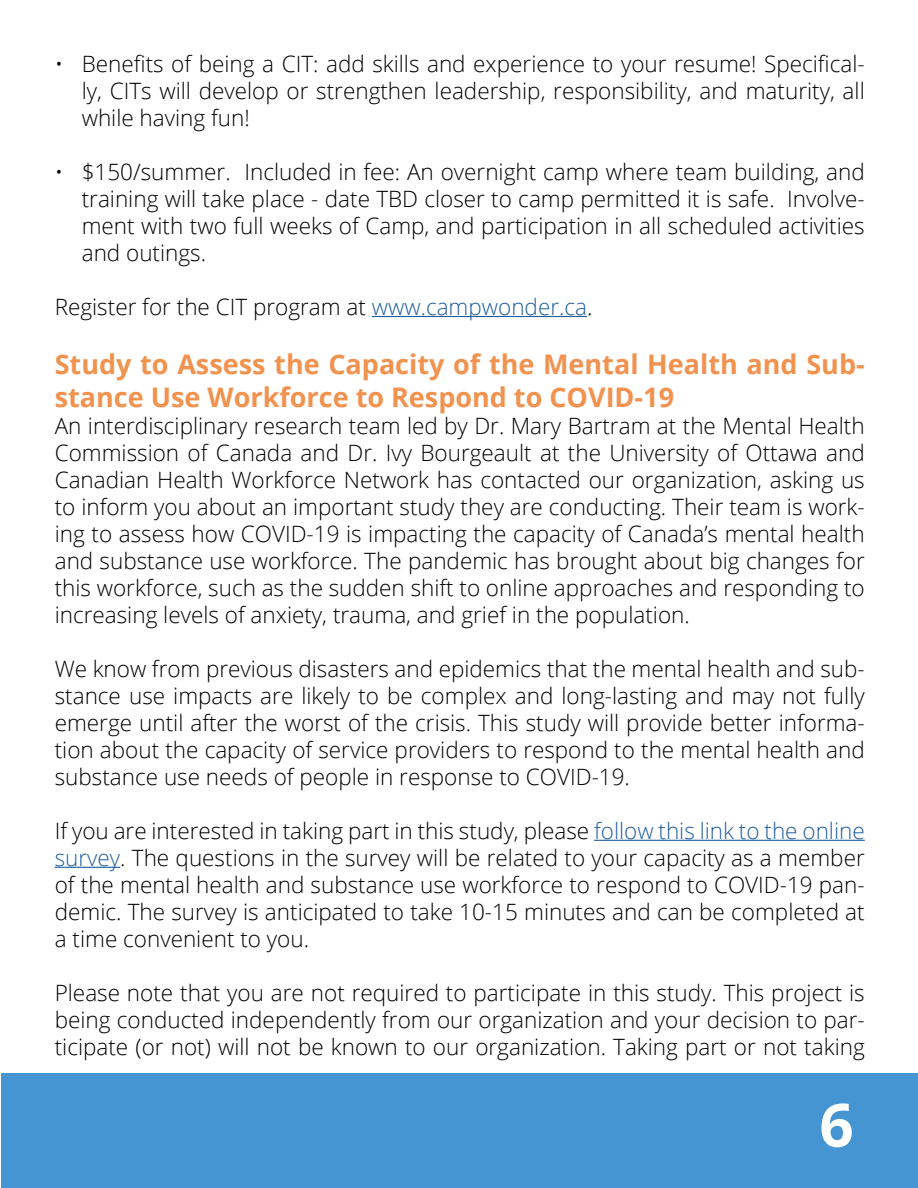
<style>
.page{position:relative;width:918px;height:1188px;background:#fff}
.page>*{position:absolute;margin:0;border:0;box-sizing:border-box;transform-origin:0 0}
.t1{font:700 60px "Open Sans";color:#fff}
.t2{font:700 27px/32.4px "Open Sans";color:#f1924e}
.t3{font:300 22.5px/27px "Open Sans";color:#000;text-align:justify}
.s1{color:#215e9e}
</style>
<div class="page">
<div style="left:2px;top:1073px;width:916px;height:115px;background:#4495d1"></div>
<hr style="left:372px;top:316px;width:215px;height:1px;background:#215e9e">
<hr style="left:594px;top:840px;width:271px;height:1px;background:#215e9e">
<hr style="left:55px;top:867px;width:65px;height:1px;background:#215e9e">
<p class="t3" style="left:82px;top:50px;width:785px;text-indent:-27px">• Benefits of being a CIT: add skills and experience to your resume! Specifical&shy;ly, CITs will develop or strengthen leadership, responsibility, and maturity, all while having fun!</p>
<p class="t3" style="left:82px;top:158px;width:785px;text-indent:-27px">• $150/summer. Included in fee: An overnight camp where team building, and training will take place - date TBD closer to camp permitted it is safe. Involve&shy;ment with two full weeks of Camp, and participation in all scheduled activities and outings.</p>
<p class="t3" style="left:55px;top:293px;width:539px">Register for the CIT program at <span class="s1">www.campwonder.ca</span>.</p>
<p class="t2" style="left:55px;top:348px;width:812px">Study to Assess the Capacity of the Mental Health and Sub&shy;stance Use Workforce to Respond to COVID-19</p>
<p class="t3" style="left:55px;top:411px;width:812px">An interdisciplinary research team led by Dr. Mary Bartram at the Mental Health Commission of Canada and Dr. Ivy Bourgeault at the University of Ottawa and Canadian Health Workforce Network has contacted our organization, asking us to inform you about an important study they are conducting. Their team is work&shy;ing to assess how COVID-19 is impacting the capacity of Canada’s mental health and substance use workforce. The pandemic has brought about big changes for this workforce, such as the sudden shift to online approaches and responding to increasing levels of anxiety, trauma, and grief in the population.</p>
<p class="t3" style="left:55px;top:654px;width:812px">We know from previous disasters and epidemics that the mental health and sub&shy;stance use impacts are likely to be complex and long-lasting and may not fully emerge until after the worst of the crisis. This study will provide better informa&shy;tion about the capacity of service providers to respond to the mental health and substance use needs of people in response to COVID-19.</p>
<p class="t3" style="left:55px;top:816px;width:812px">If you are interested in taking part in this study, please <span class="s1">follow this link to the online survey</span>. The questions in the survey will be related to your capacity as a member of the mental health and substance use workforce to respond to COVID-19 pan&shy;demic. The survey is anticipated to take 10-15 minutes and can be completed at a time convenient to you.</p>
<p class="t3" style="left:55px;top:978px;width:812px">Please note that you are not required to participate in this study. This project is being conducted independently from our organization and your decision to par&shy;ticipate (or not) will not be known to our organization. Taking part or not taking</p>
<h1 class="t1" style="left:819px;top:1083px;width:36px">6</h1>
</div>
